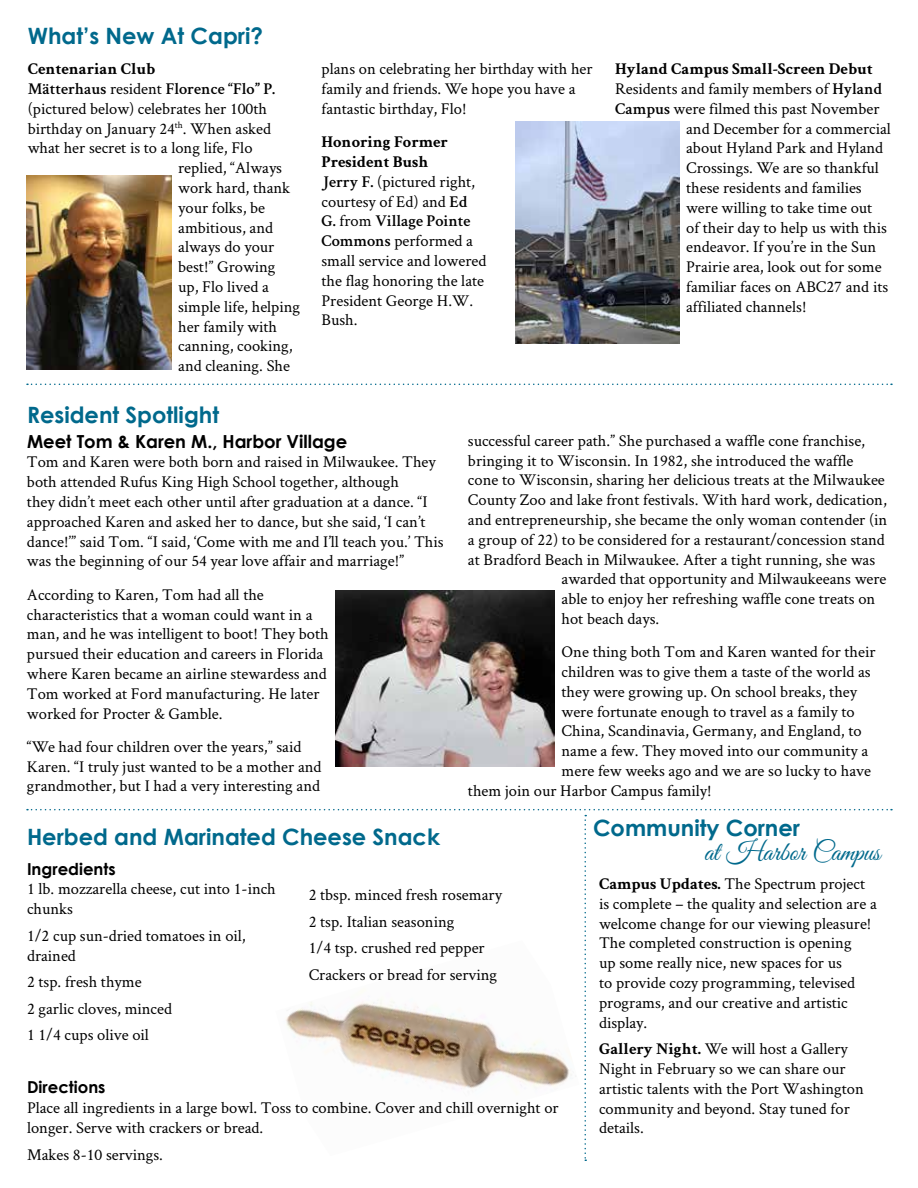
<style>
.page{position:relative;width:918px;height:1188px;background:#fff}
.page>*{position:absolute;margin:0;border:0;box-sizing:border-box;transform-origin:0 0}
.t1{font:27px "Great Vibes";color:#00698c}
.t2{font:700 22.5px "Century Gothic";color:#00698c}
.t3{font:700 18px "Century Gothic";color:#000}
.t4{font:16.5px/19.8px "Crimson Text";color:#000}
.t5{font:700 16.5px "Crimson Text";color:#000}
.t6{font:600 16.5px "Crimson Text";color:#000}
.t7{font:700 16.5px "Century Gothic";color:#000}
.s1{font-weight:400}
.s2{font-weight:700}
.s3{font-weight:600}
</style>
<div class="page">
<svg style="left:27px;top:384px;width:865px;height:1px"></svg>
<svg style="left:27px;top:809px;width:865px;height:352px"></svg>
<img style="left:26px;top:176px;width:145px;height:193px">
<img style="left:515px;top:122px;width:164px;height:222px">
<img style="left:335px;top:591px;width:220px;height:175px">
<h2 class="t2" style="left:28px;top:19px;width:237px">What’s New At Capri?</h2>
<p class="t5" style="left:28px;top:59px;width:129px">Centenarian Club</p>
<p class="t6" style="left:28px;top:77px;width:249px">Mätterhaus <span class="s1">resident</span> Florence “Flo<span class="s2">”</span> P.</p>
<p class="t4" style="left:28px;top:98px;width:241px">(pictured below) celebrates her 100th</p>
<p class="t4" style="left:28px;top:118px;width:245px">birthday on January 24<sup>th</sup>. When asked</p>
<p class="t4" style="left:28px;top:138px;width:226px">what her secret is to a long life, Flo</p>
<p class="t4" style="left:178px;top:157px;width:105px">replied, “Always</p>
<p class="t4" style="left:178px;top:177px;width:114px">work hard, thank</p>
<p class="t4" style="left:178px;top:197px;width:89px">your folks, be</p>
<p class="t4" style="left:178px;top:217px;width:96px">ambitious, and</p>
<p class="t4" style="left:178px;top:237px;width:98px">always do your</p>
<p class="t4" style="left:178px;top:256px;width:99px">best!” Growing</p>
<p class="t4" style="left:178px;top:276px;width:92px">up, Flo lived a</p>
<p class="t4" style="left:178px;top:296px;width:124px">simple life, helping</p>
<p class="t4" style="left:178px;top:316px;width:101px">her family with</p>
<p class="t4" style="left:178px;top:336px;width:116px">canning, cooking,</p>
<p class="t4" style="left:178px;top:355px;width:113px">and cleaning. She</p>
<h2 class="t2" style="left:27px;top:398px;width:194px">Resident Spotlight</h2>
<p class="t4" style="left:322px;top:58px;width:273px">plans on celebrating her birthday with her family and friends. We hope you have a fantastic birthday, Flo!</p>
<p class="t4" style="left:322px;top:131px;width:166px"><span class="s2">Honoring Former<br>President Bush<br></span><span class="s3">Jerry F.</span> (pictured right, courtesy of Ed) and <span class="s3">Ed<br>G.</span> from <span class="s3">Village Pointe<br>Commons</span> performed a small service and lowered the flag honoring the late<br>President George H.W.<br>Bush.</p>
<p class="t5" style="left:615px;top:59px;width:259px">Hyland Campus Small-Screen Debut</p>
<p class="t4" style="left:615px;top:78px;width:268px">Residents and family members of <span class="s3">Hyland</span></p>
<p class="t4" style="left:615px;top:98px;width:266px"><span class="s3">Campus</span> were filmed this past November</p>
<p class="t4" style="left:686px;top:118px;width:206px">and December for a commercial</p>
<p class="t4" style="left:686px;top:138px;width:199px">about Hyland Park and Hyland</p>
<p class="t4" style="left:686px;top:157px;width:194px">Crossings. We are so thankful</p>
<p class="t4" style="left:686px;top:177px;width:177px">these residents and families</p>
<p class="t4" style="left:686px;top:197px;width:188px">were willing to take time out</p>
<p class="t4" style="left:686px;top:217px;width:202px">of their day to help us with this</p>
<p class="t4" style="left:686px;top:237px;width:192px">endeavor. If you’re in the Sun</p>
<p class="t4" style="left:686px;top:256px;width:197px">Prairie area, look out for some</p>
<p class="t4" style="left:686px;top:276px;width:204px">familiar faces on ABC27 and its</p>
<p class="t4" style="left:686px;top:296px;width:122px">affiliated channels!</p>
<p class="t3" style="left:27px;top:427px;width:322px">Meet Tom &amp; Karen M., Harbor Village</p>
<p class="t4" style="left:27px;top:452px;width:418px">Tom and Karen were both born and raised in Milwaukee. They both attended Rufus King High School together, although<br>they didn’t meet each other until after graduation at a dance. “I approached Karen and asked her to dance, but she said, ‘I can’t dance!’” said Tom. “I said, ‘Come with me and I’ll teach you.’ This was the beginning of our 54 year love affair and marriage!”</p>
<p class="t4" style="left:27px;top:584px;width:303px">According to Karen, Tom had all the characteristics that a woman could want in a man, and he was intelligent to boot! They both pursued their education and careers in Florida where Karen became an airline stewardess and Tom worked at Ford manufacturing. He later worked for Procter &amp; Gamble.</p>
<p class="t4" style="left:27px;top:736px;width:296px">“We had four children over the years,” said<br>Karen. “I truly just wanted to be a mother and grandmother, but I had a very interesting and</p>
<p class="t4" style="left:468px;top:430px;width:399px">successful career path.” She purchased a waffle cone franchise,</p>
<p class="t4" style="left:468px;top:450px;width:387px">bringing it to Wisconsin. In 1982, she introduced the waffle</p>
<p class="t4" style="left:468px;top:470px;width:418px">cone to Wisconsin, sharing her delicious treats at the Milwaukee</p>
<p class="t4" style="left:468px;top:489px;width:420px">County Zoo and lake front festivals. With hard work, dedication,</p>
<p class="t4" style="left:468px;top:509px;width:421px">and entrepreneurship, she became the only woman contender (in</p>
<p class="t4" style="left:468px;top:529px;width:418px">a group of 22) to be considered for a restaurant/concession stand</p>
<p class="t4" style="left:468px;top:549px;width:409px">at Bradford Beach in Milwaukee. After a tight running, she was</p>
<p class="t4" style="left:562px;top:569px;width:326px">awarded that opportunity and Milwaukeeans were</p>
<p class="t4" style="left:562px;top:588px;width:315px">able to enjoy her refreshing waffle cone treats on</p>
<p class="t4" style="left:562px;top:608px;width:99px">hot beach days.</p>
<p class="t4" style="left:562px;top:641px;width:315px">One thing both Tom and Karen wanted for their</p>
<p class="t4" style="left:562px;top:661px;width:311px">children was to give them a taste of the world as</p>
<p class="t4" style="left:562px;top:681px;width:297px">they were growing up. On school breaks, they</p>
<p class="t4" style="left:562px;top:701px;width:295px">were fortunate enough to travel as a family to</p>
<p class="t4" style="left:562px;top:721px;width:302px">China, Scandinavia, Germany, and England, to</p>
<p class="t4" style="left:562px;top:740px;width:308px">name a few. They moved into our community a</p>
<p class="t4" style="left:562px;top:760px;width:311px">mere few weeks ago and we are so lucky to have</p>
<p class="t4" style="left:468px;top:780px;width:245px">them join our Harbor Campus family!</p>
<h2 class="t2" style="left:27px;top:819px;width:415px">Herbed and Marinated Cheese Snack</h2>
<p class="t7" style="left:27px;top:856px;width:90px">Ingredients</p>
<p class="t4" style="left:27px;top:879px;width:250px">1 lb. mozzarella cheese, cut into 1-inch chunks</p>
<p class="t4" style="left:27px;top:925px;width:220px">1/2 cup sun-dried tomatoes in oil, drained</p>
<p class="t4" style="left:27px;top:968px;width:147px;line-height:26.5px">2 tsp. fresh thyme<br>2 garlic cloves, minced<br>1 1/4 cups olive oil</p>
<p class="t4" style="left:309px;top:881px;width:195px;line-height:26.5px">2 tbsp. minced fresh rosemary<br>2 tsp. Italian seasoning<br>1/4 tsp. crushed red pepper<br>Crackers or bread for serving</p>
<p class="t7" style="left:27px;top:1075px;width:80px">Directions</p>
<p class="t4" style="left:27px;top:1097px;width:533px">Place all ingredients in a large bowl. Toss to combine. Cover and chill overnight or longer. Serve with crackers or bread.</p>
<p class="t4" style="left:27px;top:1144px;width:138px">Makes 8-10 servings.</p>
<h2 class="t2" style="left:593px;top:810px;width:209px">Community Corner</h2>
<h1 class="t1" style="left:704px;top:837px;width:177px">at Harbor Campus</h1>
<p class="t4" style="left:599px;top:873px;width:279px"><span class="s2">Campus Updates.</span> The Spectrum project is complete – the quality and selection are a welcome change for our viewing pleasure!<br>The completed construction is opening<br>up some really nice, new spaces for us<br>to provide cozy programming, televised programs, and our creative and artistic display.</p>
<p class="t4" style="left:599px;top:1038px;width:266px"><span class="s2">Gallery Night.</span> We will host a Gallery<br>Night in February so we can share our artistic talents with the Port Washington community and beyond. Stay tuned for details.</p>
</div>
